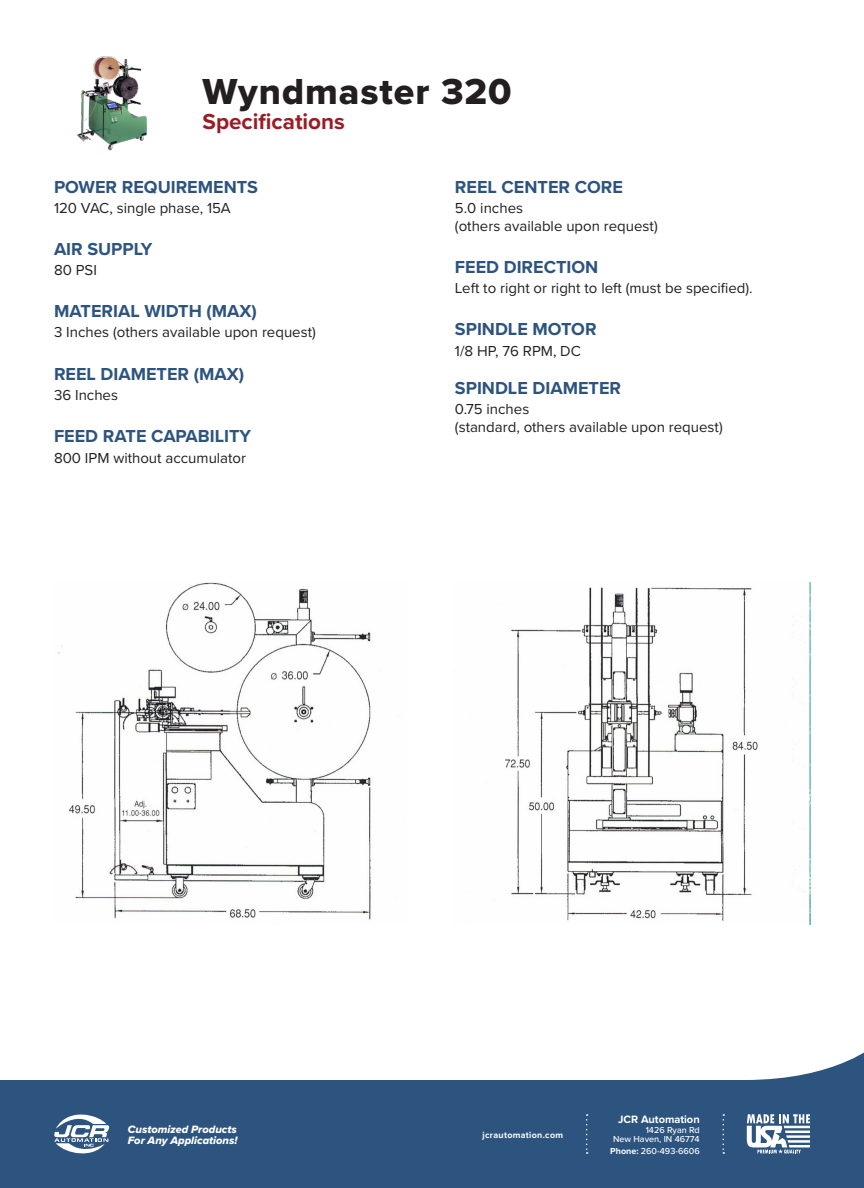
<style>
.page{position:relative;width:864px;height:1188px;background:#fff}
.page>*{position:absolute;margin:0;border:0;box-sizing:border-box;transform-origin:0 0}
.t1{font:37.5px "Proxima Nova Extrabld";letter-spacing:.025em;color:#231f20}
.t2{font:700 22.5px "Proxima Nova";color:#9a1d25}
.t3{font:700 18px "Proxima Nova";color:#2d547f}
.t4{font:15px/18px "Proxima Nova";color:#231f20}
.t5{font:11.1px/10.4px "Proxima Nova Extrabld It";color:#fff}
.t6{font:700 11.1px "Proxima Nova";color:#fff}
.t7{font:500 9px/9px "Proxima Nova";color:#fff;text-align:right}
.t8{font:700 9px "Proxima Nova";letter-spacing:.03em;color:#fff}
.s1{font-weight:700}
</style>
<div class="page">
<svg style="left:0;top:1052px;width:864px;height:136px;fill:#2d547f"></svg>
<svg style="left:747px;top:1114px;width:63px;height:40px"></svg>
<svg style="left:54px;top:1114px;width:55px;height:40px"></svg>
<svg style="left:723px;top:1114px;width:1px;height:40px"></svg>
<svg style="left:586px;top:1114px;width:2px;height:40px"></svg>
<img style="left:77px;top:56px;width:70px;height:95px">
<img style="left:58px;top:582px;width:313px;height:338px">
<img style="left:494px;top:582px;width:316px;height:342px">
<p class="t1" style="left:202px;top:64px;width:311px">Wyndmaster 320</p>
<p class="t2" style="left:202px;top:105px;width:144px">Specifications</p>
<p class="t3" style="left:54px;top:173px;width:205px">POWER REQUIREMENTS</p>
<p class="t4" style="left:54px;top:198px;width:178px">120 VAC, single phase, 15A</p>
<p class="t3" style="left:54px;top:236px;width:100px">AIR SUPPLY</p>
<p class="t4" style="left:54px;top:261px;width:44px">80 PSI</p>
<p class="t3" style="left:54px;top:298px;width:204px">MATERIAL WIDTH (MAX)</p>
<p class="t4" style="left:54px;top:323px;width:263px">3 Inches (others available upon request)</p>
<p class="t3" style="left:54px;top:360px;width:192px">REEL DIAMETER (MAX)</p>
<p class="t4" style="left:54px;top:385px;width:66px">36 Inches</p>
<p class="t3" style="left:54px;top:423px;width:199px">FEED RATE CAPABILITY</p>
<p class="t4" style="left:54px;top:448px;width:194px">800 IPM without accumulator</p>
<p class="t3" style="left:455px;top:173px;width:169px">REEL CENTER CORE</p>
<p class="t4" style="left:455px;top:198px;width:204px">5.0 inches<br>(others available upon request)</p>
<p class="t3" style="left:455px;top:254px;width:145px">FEED DIRECTION</p>
<p class="t4" style="left:455px;top:279px;width:299px">Left to right or right to left (must be specified).</p>
<p class="t3" style="left:455px;top:316px;width:143px">SPINDLE MOTOR</p>
<p class="t4" style="left:455px;top:341px;width:127px">1/8 HP, 76 RPM, DC</p>
<p class="t3" style="left:455px;top:375px;width:168px">SPINDLE DIAMETER</p>
<p class="t4" style="left:455px;top:400px;width:269px">0.75 inches<br>(standard, others available upon request)</p>
<p class="t6" style="left:618px;top:1111px;width:83px">JCR Automation</p>
<p class="t7" style="left:610px;top:1146px;width:91px"><span class="s1">Phone:</span> 260-493-6606</p>
<p class="t5" style="left:128px;top:1124px;width:111px">Customized Products<br>For Any Applications!</p>
<p class="t7" style="left:613px;top:1125px;width:88px">1426 Ryan Rd<br>New Haven, IN 46774</p>
<p class="t8" style="left:483px;top:1128px;width:82px">jcrautomation.com</p>
</div>
